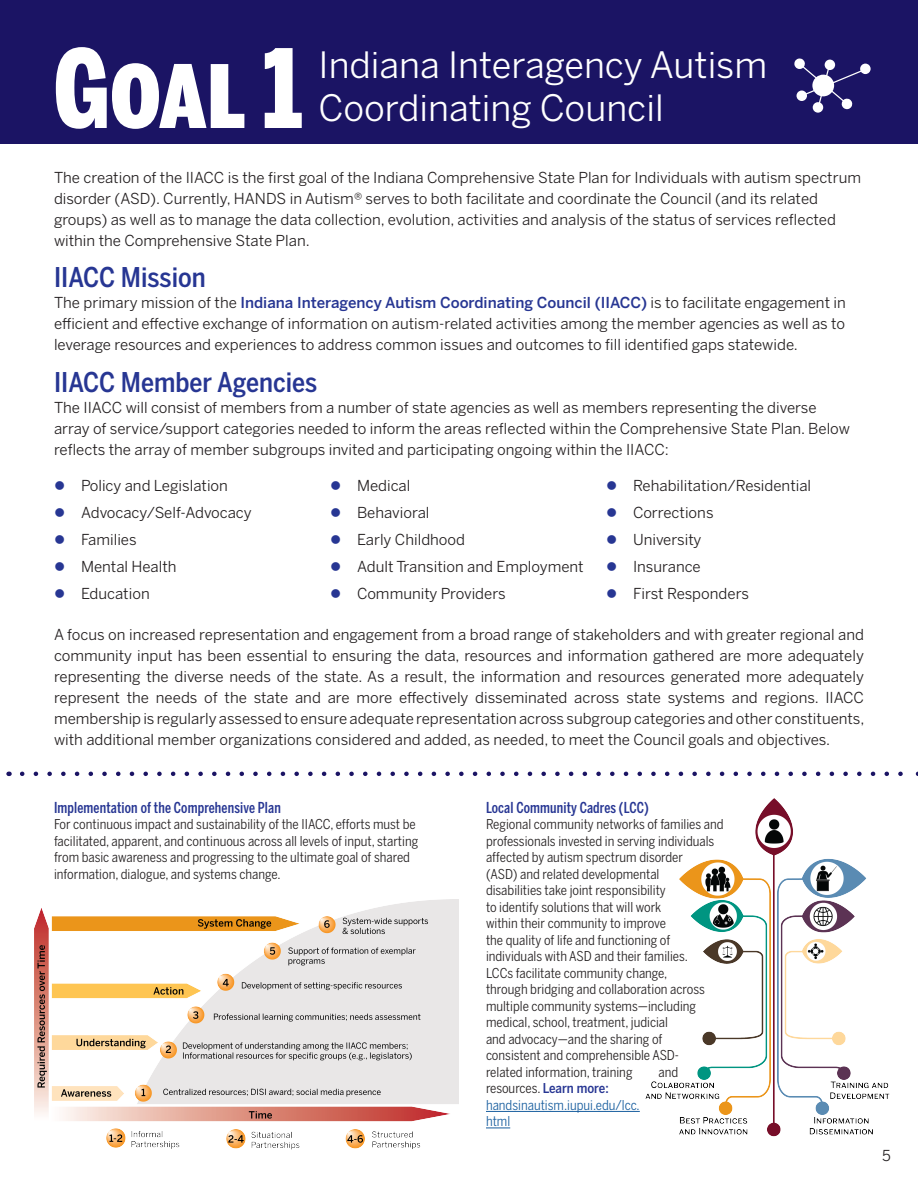
<style>
.page{position:relative;width:918px;height:1188px;background:#fff}
.page>*{position:absolute;margin:0;border:0;box-sizing:border-box;transform-origin:0 0}
.Goal_Number{font:900 108px "Benton Sans Comp";color:#fff}
.Section_Subtitle{font:36px/43.2px "Benton Sans";color:#fff}
.t1{font:500 27px "Benton Sans Cond";color:#273693}
.t2{font:15px/21px "Benton Sans";color:#231f20}
.Sidebar_header{font:500 15px "Benton Sans Comp";letter-spacing:.01em;color:#273693}
.Sidebar_content{font:13.5px/16.5px "Benton Sans Cond";color:#231f20}
.Sidebar_content-2{font:13.5px/16.5px "Benton Sans Cond";color:#175d9e}
.s1{font-weight:500;color:#273693}
.s2{color:#231f20}
</style>
<div class="page">
<svg style="left:22px;top:772px;width:881px;height:4px"></svg>
<div style="left:0;top:0;width:918px;height:144px;background:#1b1464"></div>
<img style="left:34px;top:899px;width:425px;height:250px">
<svg style="left:794px;top:58px;width:77px;height:55px"></svg>
<hr style="left:486px;top:1111px;width:154px;height:1px;background:#175d9e">
<svg style="left:486px;top:1128px;width:24px;height:1px"></svg>
<img style="left:646px;top:798px;width:244px;height:339px">
<p class="Goal_Number" style="left:54px;top:21px;width:251px">Goal 1</p>
<p class="Section_Subtitle" style="left:319px;top:43px;width:450px">Indiana Interagency Autism<br>Coordinating Council</p>
<p class="t2" style="left:54px;top:167px;width:809px">The creation of the IIACC is the first goal of the Indiana Comprehensive State Plan for Individuals with autism spectrum disorder (ASD). Currently, HANDS in Autism® serves to both facilitate and coordinate the Council (and its related groups) as well as to manage the data collection, evolution, activities and analysis of the status of services reflected within the Comprehensive State Plan.</p>
<p class="t1" style="left:54px;top:261px;width:153px">IIACC Mission</p>
<p class="t2" style="left:54px;top:292px;width:793px;text-align:justify">The primary mission of the <span class="s1">Indiana Interagency Autism Coordinating Council (IIACC)</span> is to facilitate engagement in efficient and effective exchange of information on autism-related activities among the member agencies as well as to leverage resources and experiences to address common issues and outcomes to fill identified gaps statewide.</p>
<p class="t1" style="left:54px;top:365px;width:265px">IIACC Member Agencies</p>
<p class="t2" style="left:54px;top:397px;width:797px">The IIACC will consist of members from a number of state agencies as well as members representing the diverse array of service/support categories needed to inform the areas reflected within the Comprehensive State Plan. Below reflects the array of member subgroups invited and participating ongoing within the IIACC:</p>
<p class="t2" style="left:633px;top:475px;width:180px">Rehabilitation/Residential</p>
<p class="t2" style="left:633px;top:502px;width:82px">Corrections</p>
<p class="t2" style="left:633px;top:529px;width:70px">University</p>
<p class="t2" style="left:633px;top:556px;width:69px">Insurance</p>
<p class="t2" style="left:633px;top:583px;width:117px">First Responders</p>
<p class="t2" style="left:54px;top:624px;width:812px;text-align:justify">A focus on increased representation and engagement from a broad range of stakeholders and with greater regional and community input has been essential to ensuring the data, resources and information gathered are more adequately representing the diverse needs of the state. As a result, the information and resources generated more adequately represent the needs of the state and are more effectively disseminated across state systems and regions. IIACC membership is regularly assessed to ensure adequate representation across subgroup categories and other constituents, with additional member organizations considered and added, as needed, to meet the Council goals and objectives.</p>
<p class="t2" style="left:81px;top:475px;width:149px">Policy and Legislation</p>
<p class="t2" style="left:81px;top:502px;width:172px">Advocacy/Self-Advocacy</p>
<p class="t2" style="left:81px;top:529px;width:57px">Families</p>
<p class="t2" style="left:81px;top:556px;width:97px">Mental Health</p>
<p class="t2" style="left:81px;top:583px;width:70px">Education</p>
<p class="t2" style="left:357px;top:475px;width:55px">Medical</p>
<p class="t2" style="left:357px;top:502px;width:74px">Behavioral</p>
<p class="t2" style="left:357px;top:529px;width:110px">Early Childhood</p>
<p class="t2" style="left:357px;top:556px;width:228px">Adult Transition and Employment</p>
<p class="t2" style="left:357px;top:583px;width:150px">Community Providers</p>
<p class="Sidebar_header" style="left:54px;top:798px;width:228px">Implementation of the Comprehensive Plan</p>
<p class="Sidebar_content" style="left:54px;top:816px;width:366px">For continuous impact and sustainability of the IIACC, efforts must be facilitated, apparent, and continuous across all levels of input, starting from basic awareness and progressing to the ultimate goal of shared information, dialogue, and systems change.</p>
<p class="Sidebar_header" style="left:486px;top:798px;width:164px">Local Community Cadres (LCC)</p>
<p class="Sidebar_content" style="left:486px;top:816px;width:239px">Regional community networks of families and professionals invested in serving individuals affected by autism spectrum disorder<br>(ASD) and related developmental<br>disabilities take joint responsibility<br>to identify solutions that will work<br>within their community to improve<br>the quality of life and functioning of individuals with ASD and their families.<br>LCCs facilitate community change,<br>through bridging and collaboration across multiple community systems—including medical, school, treatment, judicial<br>and advocacy—and the sharing of<br>consistent and comprehensible ASD-<br>related information, training</p>
<p class="Sidebar_content" style="left:658px;top:1063px;width:21px">and</p>
<p class="Sidebar_content-2" style="left:486px;top:1080px;width:155px"><span class="s2">resources.</span> <span class="s1">Learn more: </span>handsinautism.iupui.edu/lcc. html</p>
<p class="t2" style="left:882px;top:1145px;width:10px">5</p>
</div>
